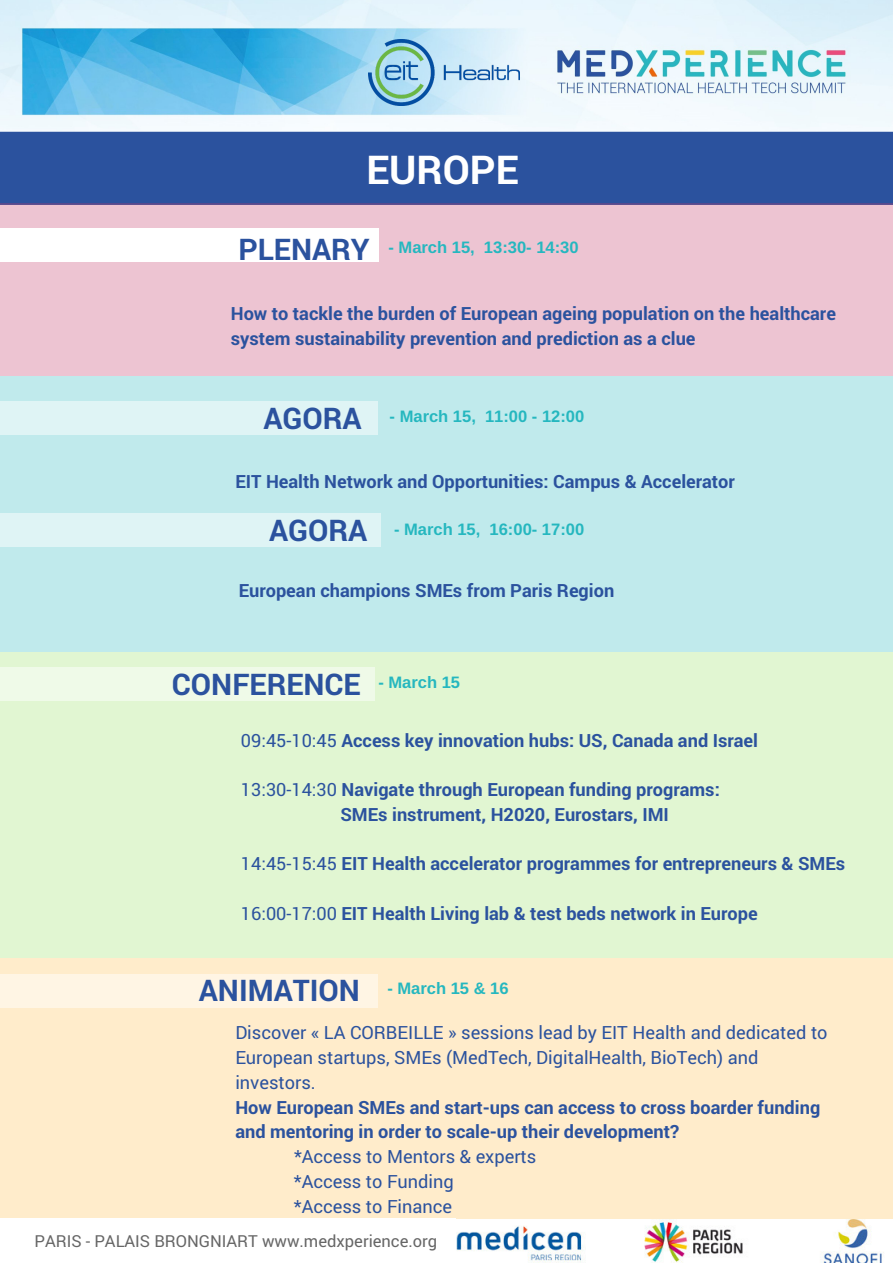
<style>
.page{position:relative;width:893px;height:1263px;background:#fff}
.page>*{position:absolute;margin:0;border:0;box-sizing:border-box;transform-origin:0 0}
.t1{font:700 39.75px "Roboto";color:#fff}
.t2{font:700 29.85px "Roboto";color:#2b529e}
.t3{font:700 18.15px/24.8px "Roboto";color:#2b529e}
.t4{font:18.15px/24.8px "Roboto";color:#2b529e}
.t5{font:700 16.5px "Arimo";color:#25b7bf}
.t6{font:16.5px "Roboto";color:#666}
.s1{font-weight:400}
</style>
<div class="page">
<img style="left:0;top:0;width:893px;height:132px">
<div style="left:0;top:132px;width:893px;height:73px;background:#2b529e"></div>
<div style="left:0;top:204px;width:893px;height:172px;background:#edc4d2"></div>
<div style="left:0;top:376px;width:893px;height:276px;background:#c0eaec"></div>
<div style="left:0;top:652px;width:893px;height:305px;background:#e1f6d2"></div>
<div style="left:0;top:958px;width:893px;height:305px;background:#ffeccb"></div>
<div style="left:0;top:229px;width:379px;height:33px;background:#fff"></div>
<div style="left:0;top:513px;width:380px;height:34px;background:#dff4f5"></div>
<div style="left:0;top:667px;width:375px;height:33px;background:#effae8"></div>
<div style="left:0;top:974px;width:378px;height:34px;background:#fff5e4"></div>
<div style="left:0;top:401px;width:378px;height:34px;background:#dff4f5"></div>
<img style="left:456px;top:1219px;width:437px;height:44px">
<div style="left:0;top:1218px;width:456px;height:45px;background:#fff"></div>
<img style="left:368px;top:39px;width:151px;height:67px">
<h1 class="t1" style="left:366px;top:142px;width:154px">EUROPE</h1>
<h2 class="t2" style="left:238px;top:229px;width:133px">PLENARY</h2>
<p class="t5" style="left:388px;top:238px;width:192px">- March 15, 13:30- 14:30</p>
<p class="t3" style="left:231px;top:300px;width:607px">How to tackle the burden of European ageing population on the healthcare system sustainability prevention and prediction as a clue</p>
<h2 class="t2" style="left:263px;top:398px;width:100px">AGORA</h2>
<p class="t5" style="left:390px;top:407px;width:196px">- March 15, 11:00 - 12:00</p>
<p class="t3" style="left:235px;top:468px;width:501px">EIT Health Network and Opportunities: Campus &amp; Accelerator</p>
<h2 class="t2" style="left:269px;top:509px;width:100px">AGORA</h2>
<p class="t5" style="left:394px;top:520px;width:192px">- March 15, 16:00- 17:00</p>
<p class="t3" style="left:239px;top:577px;width:377px">European champions SMEs from Paris Region</p>
<h2 class="t2" style="left:172px;top:663px;width:190px">CONFERENCE</h2>
<p class="t5" style="left:378px;top:673px;width:83px">- March 15</p>
<p class="t3" style="left:241px;top:727px;width:519px"><span class="s1">09:45-10:45</span> Access key innovation hubs: US, Canada and Israel</p>
<p class="t3" style="left:340px;top:777px;width:381px;text-indent:-99px"><span class="s1">13:30-14:30</span> Navigate through European funding programs:<br>SMEs instrument, H2020, Eurostars, IMI</p>
<p class="t3" style="left:241px;top:851px;width:606px"><span class="s1">14:45-15:45</span> EIT Health accelerator programmes for entrepreneurs &amp; SMEs</p>
<p class="t3" style="left:241px;top:900px;width:518px"><span class="s1">16:00-17:00</span> EIT Health Living lab &amp; test beds network in Europe</p>
<h2 class="t2" style="left:199px;top:970px;width:163px">ANIMATION</h2>
<p class="t5" style="left:387px;top:979px;width:123px">- March 15 &amp; 16</p>
<p class="t4" style="left:235px;top:1020px;width:594px">Discover « LA CORBEILLE » sessions lead by EIT Health and dedicated to<br>European startups, SMEs (MedTech, DigitalHealth, BioTech) and investors.</p>
<p class="t3" style="left:235px;top:1094px;width:586px">How European SMEs and start-ups can access to cross boarder funding and mentoring in order to scale-up their development?</p>
<p class="t4" style="left:294px;top:1144px;width:244px">*Access to Mentors &amp; experts *Access to Funding<br>*Access to Finance</p>
<p class="t6" style="left:34px;top:1229px;width:404px">PARIS - PALAIS BRONGNIART www.medxperience.org</p>
</div>
